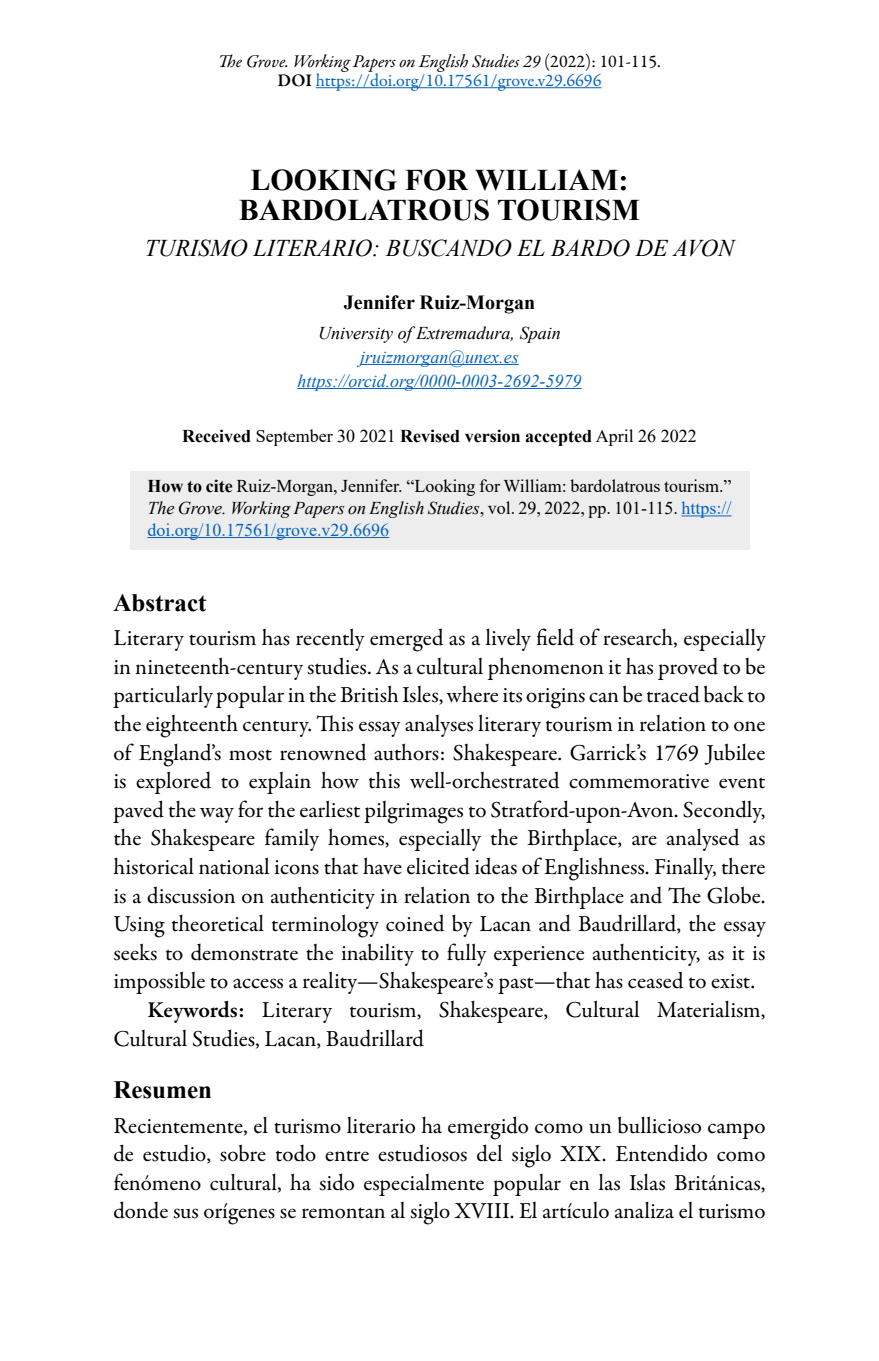
<style>
.page{position:relative;width:879px;height:1361px;background:#fff}
.page>*{position:absolute;margin:0;border:0;box-sizing:border-box;transform-origin:0 0}
.t1{font:700 30px/30px "Times New Roman";color:#000;text-align:center}
.t2{font:700 25px "Times New Roman";color:#000}
.t3{font:italic 24px "Times New Roman";color:#000}
.t4{font:23px/28.6px "Garamond Premr Pro";color:#000;text-align:justify}
.t5{font:700 20px "Times New Roman";color:#000}
.t6{font:18px/21.6px "Times New Roman";color:#000;text-align:justify}
.t7{font:italic 18px/19px "Garamond Premr Pro";letter-spacing:-.005em;color:#000;text-align:center}
.t8{font:italic 18px/24px "Times New Roman";color:#0563c1;text-align:center}
.t9{font:700 18px "Times New Roman";color:#000}
.t10{font:italic 18px "Times New Roman";color:#000}
.s1{font-style:normal}
.s2{font-weight:600;font-style:normal}
.s3{font-style:normal;color:#0563c1}
.s4{font-weight:400}
.s5{font-weight:700}
.s6{font-style:italic}
.s7{color:#0563c1}
.s8{font-weight:600}
</style>
<div class="page">
<div style="left:131px;top:472px;width:619px;height:78px;background:#ededed"></div>
<hr style="left:360px;top:364px;width:159px;height:1px;background:#0563c1">
<hr style="left:297px;top:388px;width:284px;height:1px;background:#0563c1">
<hr style="left:681px;top:515px;width:50px;height:1px;background:#0563c1">
<hr style="left:147px;top:537px;width:242px;height:1px;background:#0563c1">
<hr style="left:316px;top:87px;width:285px;height:1px;background:#0563c1">
<p class="t7" style="left:218px;top:53px;width:444px">The Grove. Working Papers on English Studies 29 <span class="s1">(2022): 101-115.<br></span><span class="s2">DOI</span> <span class="s3">https://doi.org/10.17561/grove.v29.6696</span></p>
<h1 class="t1" style="left:239px;top:164px;width:402px">LOOKING FOR WILLIAM:<br>BARDOLATROUS TOURISM</h1>
<p class="t3" style="left:145px;top:232px;width:591px">TURISMO LITERARIO: BUSCANDO EL BARDO DE AVON</p>
<p class="t5" style="left:344px;top:288px;width:193px">Jennifer Ruiz-Morgan</p>
<p class="t10" style="left:318px;top:320px;width:244px">University of Extremadura, Spain</p>
<p class="t8" style="left:297px;top:344px;width:286px">jruizmorgan@unex.es https://orcid.org/0000-0003-2692-5979</p>
<p class="t9" style="left:182px;top:423px;width:516px">Received <span class="s4">September 30 2021</span> Revised version accepted <span class="s4">April 26 2022</span></p>
<p class="t6" style="left:147px;top:475px;width:585px"><span class="s5">How to cite</span> Ruiz-Morgan, Jennifer. “Looking for William: bardolatrous tourism.” <span class="s6">The Grove. Working Papers on English Studies</span>, vol. 29, 2022, pp. 101-115. <span class="s7">https:// doi.org/10.17561/grove.v29.6696</span></p>
<p class="t2" style="left:113px;top:584px;width:95px">Abstract</p>
<p class="t4" style="left:113px;top:624px;width:654px">Literary tourism has recently emerged as a lively field of research, especially</p>
<p class="t4" style="left:113px;top:653px;width:653px">in nineteenth-century studies. As a cultural phenomenon it has proved to be</p>
<p class="t4" style="left:113px;top:681px;width:653px">particularly popular in the British Isles, where its origins can be traced back to</p>
<p class="t4" style="left:113px;top:710px;width:653px">the eighteenth century. This essay analyses literary tourism in relation to one</p>
<p class="t4" style="left:113px;top:738px;width:653px">of England’s most renowned authors: Shakespeare. Garrick’s 1769 Jubilee</p>
<p class="t4" style="left:113px;top:767px;width:654px">is explored to explain how this well-orchestrated commemorative event</p>
<p class="t4" style="left:113px;top:796px;width:653px">paved the way for the earliest pilgrimages to Stratford-upon-Avon. Secondly,</p>
<p class="t4" style="left:113px;top:824px;width:654px">the Shakespeare family homes, especially the Birthplace, are analysed as</p>
<p class="t4" style="left:113px;top:853px;width:653px">historical national icons that have elicited ideas of Englishness. Finally, there</p>
<p class="t4" style="left:113px;top:881px;width:653px">is a discussion on authenticity in relation to the Birthplace and The Globe.</p>
<p class="t4" style="left:113px;top:910px;width:653px">Using theoretical terminology coined by Lacan and Baudrillard, the essay</p>
<p class="t4" style="left:113px;top:939px;width:653px">seeks to demonstrate the inability to fully experience authenticity, as it is</p>
<p class="t4" style="left:113px;top:967px;width:643px">impossible to access a reality—Shakespeare’s past—that has ceased to exist.</p>
<p class="t4" style="left:147px;top:996px;width:619px"><span class="s8">Keywords:</span> Literary tourism, Shakespeare, Cultural Materialism,</p>
<p class="t4" style="left:113px;top:1024px;width:312px">Cultural Studies, Lacan, Baudrillard</p>
<p class="t2" style="left:113px;top:1072px;width:100px">Resumen</p>
<p class="t4" style="left:113px;top:1111px;width:654px">Recientemente, el turismo literario ha emergido como un bullicioso campo de estudio, sobre todo entre estudiosos del siglo XIX. Entendido como fenómeno cultural, ha sido especialmente popular en las Islas Británicas, donde sus orígenes se remontan al siglo XVIII. El artículo analiza el turismo</p>
</div>
